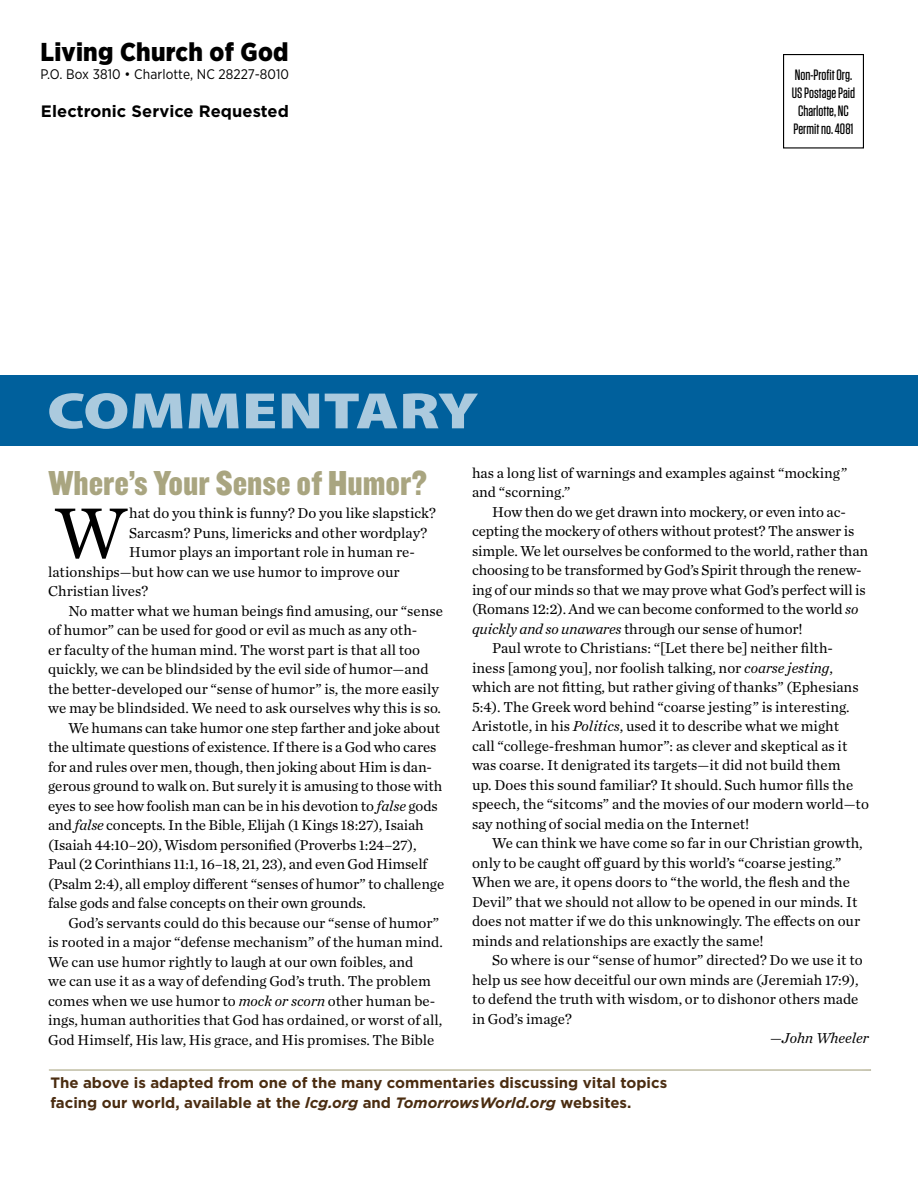
<style>
.page{position:relative;width:918px;height:1188px;background:#fff}
.page>*{position:absolute;margin:0;border:0;box-sizing:border-box;transform-origin:0 0}
.t1{font:74.25px "Chronicle Text G1";color:#000}
.t2{font:36px "Knockout 70 Full Welterwt";color:#a9a580}
.t3{font:900 25.8px "Gotham Narrow";letter-spacing:.01em;color:#000}
.t4{font:700 16.5px "Gotham";letter-spacing:.005em;color:#000}
.t5{font:15px/19.5px "Chronicle Text G1";color:#000}
.t6{font:700 15px/19.5px "Gotham";color:#4b2d11}
.t7{font:500 15px/18px "Tungsten";color:#000;text-align:center}
.t8{font:italic 15px "Chronicle Text G1";color:#000}
.t9{font:13.8px "Gotham Narrow";letter-spacing:.005em;color:#000}
.s1{font-style:italic}
.s2{font-style:normal}
</style>
<div class="page">
<div style="left:783px;top:54px;width:81px;height:94px;border:1px solid #000"></div>
<div style="left:47px;top:1062px;width:835px;height:10px;background:#000;opacity:.75"></div>
<div style="left:0;top:375px;width:918px;height:71px;background:#00609c"></div>
<svg style="left:49px;top:393px;width:429px;height:36px"></svg>
<h3 class="t3" style="left:40px;top:35px;width:250px">Living Church of God</h3>
<p class="t9" style="left:40px;top:66px;width:250px">P.O. Box 3810 • Charlotte, NC 28227-8010</p>
<p class="t4" style="left:41px;top:100px;width:249px">Electronic Service Requested</p>
<p class="t7" style="left:792px;top:66px;width:65px">Non-Profit Org.<br>US Postage Paid<br>Charlotte, NC<br>Permit no. 4081</p>
<h2 class="t2" style="left:48px;top:460px;width:380px">Where’s Your Sense of Humor?</h2>
<h1 class="t1" style="left:55px;top:477px;width:73px">W</h1>
<p class="t5" style="left:129px;top:503px;width:308px">hat do you think is funny? Do you like slapstick?</p>
<p class="t5" style="left:129px;top:522px;width:300px">Sarcasm? Puns, limericks and other wordplay?</p>
<p class="t5" style="left:129px;top:542px;width:287px">Humor plays an important role in human re-</p>
<p class="t5" style="left:48px;top:561px;width:353px">lationships—but how can we use humor to improve our</p>
<p class="t5" style="left:48px;top:581px;width:102px">Christian lives?</p>
<p class="t5" style="left:68px;top:600px;width:376px">No matter what we human beings find amusing, our “sense</p>
<p class="t5" style="left:48px;top:620px;width:371px">of humor” can be used for good or evil as much as any oth-</p>
<p class="t5" style="left:48px;top:639px;width:373px">er faculty of the human mind. The worst part is that all too</p>
<p class="t5" style="left:48px;top:659px;width:382px">quickly, we can be blindsided by the evil side of humor—and</p>
<p class="t5" style="left:48px;top:678px;width:392px">the better-developed our “sense of humor” is, the more easily</p>
<p class="t5" style="left:48px;top:698px;width:394px">we may be blindsided. We need to ask ourselves why this is so.</p>
<p class="t5" style="left:68px;top:717px;width:373px">We humans can take humor one step farther and joke about</p>
<p class="t5" style="left:48px;top:737px;width:390px">the ultimate questions of existence. If there is a God who cares</p>
<p class="t5" style="left:48px;top:756px;width:385px">for and rules over men, though, then joking about Him is dan-</p>
<p class="t5" style="left:48px;top:776px;width:396px">gerous ground to walk on. But surely it is amusing to those with</p>
<p class="t5" style="left:48px;top:795px;width:391px">eyes to see how foolish man can be in his devotion to <span class="s1">false</span> gods</p>
<p class="t5" style="left:48px;top:815px;width:377px">and <span class="s1">false</span> concepts. In the Bible, Elijah (1 Kings 18:27), Isaiah</p>
<p class="t5" style="left:48px;top:834px;width:370px">(Isaiah 44:10–20), Wisdom personified (Proverbs 1:24–27),</p>
<p class="t5" style="left:48px;top:854px;width:381px">Paul (2 Corinthians 11:1, 16–18, 21, 23), and even God Himself</p>
<p class="t5" style="left:48px;top:873px;width:398px">(Psalm 2:4), all employ different “senses of humor” to challenge</p>
<p class="t5" style="left:48px;top:893px;width:319px">false gods and false concepts on their own grounds.</p>
<p class="t5" style="left:68px;top:912px;width:372px">God’s servants could do this because our “sense of humor”</p>
<p class="t5" style="left:48px;top:932px;width:396px">is rooted in a major “defense mechanism” of the human mind.</p>
<p class="t5" style="left:48px;top:951px;width:367px">We can use humor rightly to laugh at our own foibles, and</p>
<p class="t5" style="left:48px;top:971px;width:384px">we can use it as a way of defending God’s truth. The problem</p>
<p class="t5" style="left:48px;top:990px;width:389px">comes when we use humor to <span class="s1">mock or scorn</span> other human be-</p>
<p class="t5" style="left:48px;top:1010px;width:396px">ings, human authorities that God has ordained, or worst of all,</p>
<p class="t5" style="left:48px;top:1029px;width:388px">God Himself, His law, His grace, and His promises. The Bible</p>
<p class="t5" style="left:472px;top:462px;width:377px">has a long list of warnings and examples against “mocking” and “scorning.”</p>
<p class="t5" style="left:492px;top:501px;width:355px">How then do we get drawn into mockery, or even into ac-</p>
<p class="t5" style="left:472px;top:521px;width:384px">cepting the mockery of others without protest? The answer is</p>
<p class="t5" style="left:472px;top:540px;width:398px">simple. We let ourselves be conformed to the world, rather than</p>
<p class="t5" style="left:472px;top:560px;width:391px">choosing to be transformed by God’s Spirit through the renew-</p>
<p class="t5" style="left:472px;top:579px;width:395px">ing of our minds so that we may prove what God’s perfect will is</p>
<p class="t5" style="left:472px;top:599px;width:388px">(Romans 12:2). And we can become conformed to the world <span class="s1">so</span></p>
<p class="t5" style="left:472px;top:618px;width:332px"><span class="s1">quickly and so unawares</span> through our sense of humor!</p>
<p class="t5" style="left:492px;top:638px;width:342px">Paul wrote to Christians: “[Let there be] neither filth-</p>
<p class="t5" style="left:472px;top:657px;width:363px">iness [among you], nor foolish talking, nor <span class="s1">coarse jesting</span>,</p>
<p class="t5" style="left:472px;top:677px;width:388px">which are not fitting, but rather giving of thanks” (Ephesians</p>
<p class="t5" style="left:472px;top:696px;width:379px">5:4). The Greek word behind “coarse jesting” is interesting.</p>
<p class="t5" style="left:472px;top:716px;width:369px">Aristotle, in his <span class="s1">Politics</span>, used it to describe what we might</p>
<p class="t5" style="left:472px;top:735px;width:377px">call “college-freshman humor”: as clever and skeptical as it</p>
<p class="t5" style="left:472px;top:755px;width:370px">was coarse. It denigrated its targets—it did not build them</p>
<p class="t5" style="left:472px;top:774px;width:383px">up. Does this sound familiar? It should. Such humor fills the</p>
<p class="t5" style="left:472px;top:794px;width:398px">speech, the “sitcoms” and the movies of our modern world—to</p>
<p class="t5" style="left:472px;top:813px;width:279px">say nothing of social media on the Internet!</p>
<p class="t5" style="left:492px;top:833px;width:372px">We can think we have come so far in our Christian growth,</p>
<p class="t5" style="left:472px;top:852px;width:371px">only to be caught off guard by this world’s “coarse jesting.”</p>
<p class="t5" style="left:472px;top:872px;width:380px">When we are, it opens doors to “the world, the flesh and the</p>
<p class="t5" style="left:472px;top:891px;width:387px">Devil” that we should not allow to be opened in our minds. It</p>
<p class="t5" style="left:472px;top:911px;width:390px">does not matter if we do this unknowingly. The effects on our</p>
<p class="t5" style="left:472px;top:930px;width:293px">minds and relationships are exactly the same!</p>
<p class="t5" style="left:492px;top:950px;width:372px">So where is our “sense of humor” directed? Do we use it to</p>
<p class="t5" style="left:472px;top:969px;width:388px">help us see how deceitful our own minds are (Jeremiah 17:9),</p>
<p class="t5" style="left:472px;top:989px;width:388px">to defend the truth with wisdom, or to dishonor others made</p>
<p class="t5" style="left:472px;top:1008px;width:101px">in God’s image?</p>
<p class="t8" style="left:770px;top:1027px;width:100px"><span class="s2">—</span>John Wheeler</p>
<p class="t6" style="left:50px;top:1073px;width:618px">The above is adapted from one of the many commentaries discussing vital topics facing our world, available at the <span class="s1">lcg.org</span> and <span class="s1">TomorrowsWorld.org</span> websites.</p>
</div>
